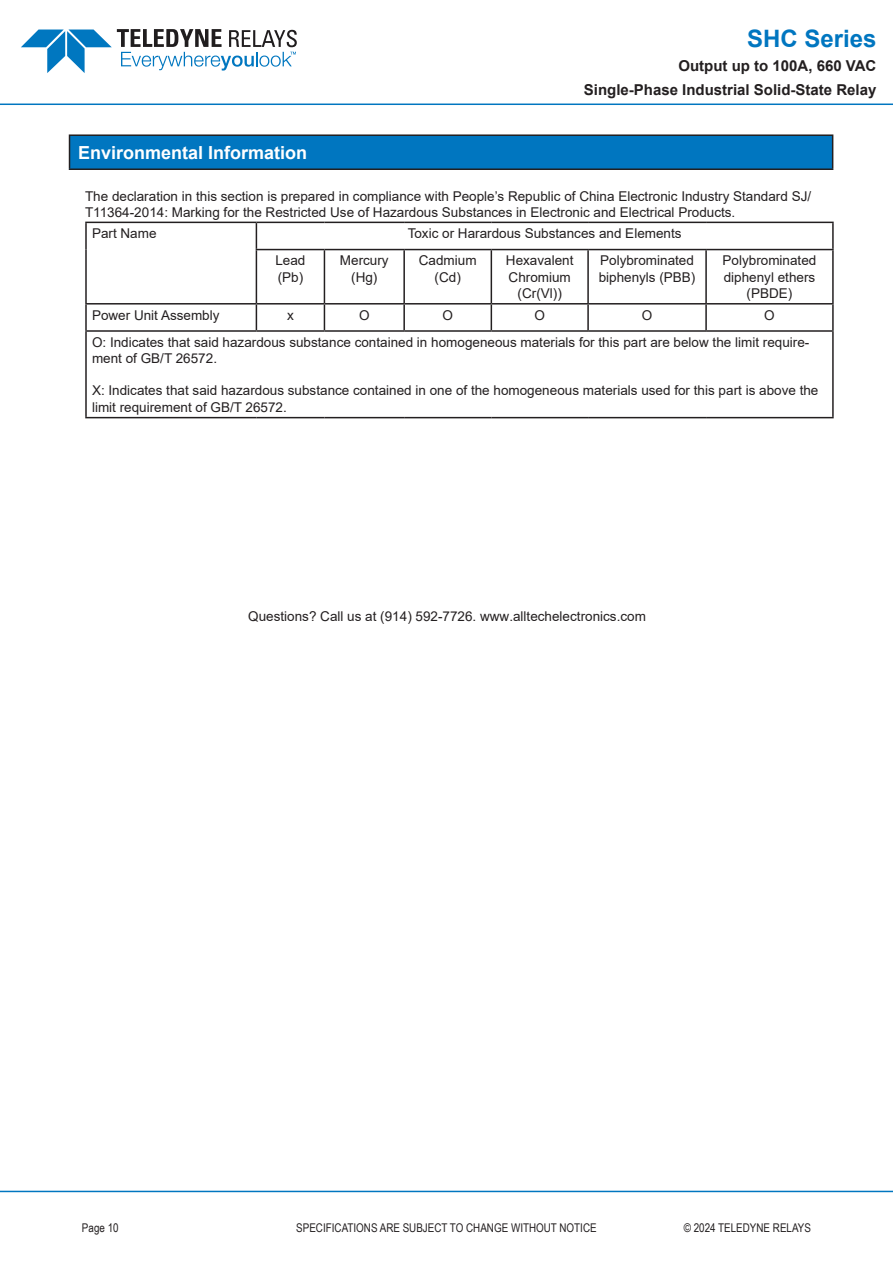
<style>
.page{position:relative;width:893px;height:1263px;background:#fff}
.page>*{position:absolute;margin:0;border:0;box-sizing:border-box;transform-origin:0 0}
.t1{font:700 24px "Arial";color:#0076c0}
.Titolo03{font:700 18px "Arial";color:#fff}
.t2{font:700 15px/24px "Arial";color:#231f20;text-align:right}
.t3{font:13.5px/16.2px "Arial";color:#231f20}
.TestoTabellaSx{font:13.5px "Arial";color:#231f20}
.t4{font:12px "Arial Narrow";color:#231f20}
</style>
<div class="page">
<hr style="left:0;top:104px;width:893px;height:1px;background:#0076c0">
<hr style="left:0;top:1191px;width:893px;height:1px;background:#0076c0">
<svg style="left:21px;top:29px;width:276px;height:44px"></svg>
<hr style="left:85px;top:222px;width:171px;height:1px;background:#231f20">
<hr style="left:85px;top:223px;width:2px;height:27px;background:#231f20">
<hr style="left:256px;top:222px;width:68px;height:1px;background:#231f20">
<svg style="left:256px;top:223px;width:1px;height:26px"></svg>
<hr style="left:324px;top:222px;width:80px;height:1px;background:#231f20">
<hr style="left:404px;top:222px;width:87px;height:1px;background:#231f20">
<hr style="left:491px;top:222px;width:97px;height:1px;background:#231f20">
<hr style="left:588px;top:222px;width:118px;height:1px;background:#231f20">
<hr style="left:706px;top:222px;width:128px;height:1px;background:#231f20">
<hr style="left:832px;top:223px;width:2px;height:26px;background:#231f20">
<hr style="left:85px;top:250px;width:2px;height:53px;background:#231f20">
<hr style="left:256px;top:249px;width:68px;height:1px;background:#231f20">
<hr style="left:256px;top:250px;width:1px;height:53px;background:#231f20">
<hr style="left:324px;top:249px;width:80px;height:1px;background:#231f20">
<hr style="left:324px;top:250px;width:1px;height:53px;background:#231f20">
<hr style="left:404px;top:249px;width:87px;height:1px;background:#231f20">
<hr style="left:403px;top:250px;width:2px;height:53px;background:#231f20">
<hr style="left:491px;top:249px;width:97px;height:1px;background:#231f20">
<hr style="left:491px;top:250px;width:1px;height:53px;background:#231f20">
<hr style="left:588px;top:249px;width:118px;height:1px;background:#231f20">
<hr style="left:587px;top:250px;width:2px;height:53px;background:#231f20">
<hr style="left:706px;top:249px;width:128px;height:1px;background:#231f20">
<hr style="left:705px;top:250px;width:2px;height:53px;background:#231f20">
<hr style="left:832px;top:250px;width:2px;height:53px;background:#231f20">
<hr style="left:85px;top:303px;width:171px;height:2px;background:#231f20">
<hr style="left:85px;top:305px;width:2px;height:25px;background:#231f20">
<hr style="left:256px;top:303px;width:68px;height:2px;background:#231f20">
<svg style="left:256px;top:305px;width:1px;height:25px"></svg>
<hr style="left:324px;top:303px;width:80px;height:2px;background:#231f20">
<svg style="left:324px;top:305px;width:1px;height:25px"></svg>
<hr style="left:404px;top:303px;width:87px;height:2px;background:#231f20">
<hr style="left:403px;top:305px;width:2px;height:25px;background:#231f20">
<hr style="left:491px;top:303px;width:97px;height:2px;background:#231f20">
<svg style="left:491px;top:305px;width:1px;height:25px"></svg>
<hr style="left:588px;top:303px;width:118px;height:2px;background:#231f20">
<hr style="left:587px;top:305px;width:2px;height:25px;background:#231f20">
<hr style="left:706px;top:303px;width:128px;height:2px;background:#231f20">
<hr style="left:705px;top:305px;width:2px;height:25px;background:#231f20">
<hr style="left:832px;top:305px;width:2px;height:25px;background:#231f20">
<hr style="left:85px;top:330px;width:171px;height:2px;background:#231f20">
<hr style="left:85px;top:332px;width:2px;height:85px;background:#231f20">
<hr style="left:256px;top:330px;width:68px;height:2px;background:#231f20">
<hr style="left:324px;top:330px;width:80px;height:2px;background:#231f20">
<hr style="left:404px;top:330px;width:87px;height:2px;background:#231f20">
<hr style="left:491px;top:330px;width:97px;height:2px;background:#231f20">
<hr style="left:588px;top:330px;width:118px;height:2px;background:#231f20">
<hr style="left:706px;top:330px;width:128px;height:2px;background:#231f20">
<hr style="left:832px;top:332px;width:2px;height:85px;background:#231f20">
<hr style="left:85px;top:417px;width:171px;height:1px;background:#231f20">
<hr style="left:256px;top:417px;width:68px;height:1px;background:#231f20">
<hr style="left:324px;top:417px;width:80px;height:1px;background:#231f20">
<hr style="left:404px;top:417px;width:87px;height:1px;background:#231f20">
<hr style="left:491px;top:417px;width:97px;height:1px;background:#231f20">
<hr style="left:588px;top:417px;width:118px;height:1px;background:#231f20">
<hr style="left:706px;top:417px;width:128px;height:1px;background:#231f20">
<div style="left:70px;top:135px;width:763px;height:34px;background:#0076c0"></div>
<hr style="left:69px;top:134px;width:764px;height:2px;background:#231f20">
<hr style="left:69px;top:136px;width:1px;height:32px;background:#231f20">
<hr style="left:832px;top:136px;width:1px;height:32px;background:#231f20">
<hr style="left:69px;top:168px;width:764px;height:2px;background:#231f20">
<p class="Titolo03" style="left:78px;top:140px;width:231px">Environmental Information</p>
<h1 class="t1" style="left:747px;top:21px;width:131px">SHC Series</h1>
<p class="t2" style="left:584px;top:53px;width:294px">Output up to 100A, 660 VAC<br>Single-Phase Industrial Solid-State Relay</p>
<p class="t3" style="left:85px;top:188px;width:728px">The declaration in this section is prepared in compliance with People’s Republic of China Electronic Industry Standard SJ/<br>T11364-2014: Marking for the Restricted Use of Hazardous Substances in Electronic and Electrical Products.</p>
<p class="t3" style="left:92px;top:225px;width:66px">Part Name</p>
<p class="t3" style="left:408px;top:225px;width:275px">Toxic or Harardous Substances and Elements</p>
<p class="t3" style="left:275px;top:252px;width:32px">Lead</p>
<p class="t3" style="left:278px;top:269px;width:27px">(Pb)</p>
<p class="t3" style="left:419px;top:252px;width:59px">Cadmium</p>
<p class="t3" style="left:435px;top:269px;width:28px">(Cd)</p>
<p class="t3" style="left:340px;top:252px;width:50px">Mercury</p>
<p class="t3" style="left:351px;top:269px;width:28px">(Hg)</p>
<p class="t3" style="left:506px;top:252px;width:69px;text-align:center">Hexavalent<br>Chromium (Cr(Vl))</p>
<p class="t3" style="left:599px;top:252px;width:98px">Polybrominated biphenyls (PBB)</p>
<p class="t3" style="left:723px;top:252px;width:95px;text-align:center">Polybrominated diphenyl ethers (PBDE)</p>
<p class="t3" style="left:92px;top:307px;width:129px">Power Unit Assembly</p>
<p class="t3" style="left:287px;top:307px;width:8px">x</p>
<p class="t3" style="left:359px;top:307px;width:12px">O</p>
<p class="t3" style="left:442px;top:307px;width:12px">O</p>
<p class="t3" style="left:534px;top:307px;width:12px">O</p>
<p class="t3" style="left:642px;top:307px;width:12px">O</p>
<p class="t3" style="left:764px;top:307px;width:12px">O</p>
<p class="t3" style="left:92px;top:334px;width:719px">O: Indicates that said hazardous substance contained in homogeneous materials for this part are below the limit require&shy;ment of GB/T 26572.</p>
<p class="t3" style="left:92px;top:382px;width:728px">X: Indicates that said hazardous substance contained in one of the homogeneous materials used for this part is above the limit requirement of GB/T 26572.</p>
<p class="TestoTabellaSx" style="left:248px;top:607px;width:399px">Questions? Call us at (914) 592-7726. www.alltechelectronics.com</p>
<p class="t4" style="left:82px;top:1219px;width:38px">Page 10</p>
<p class="t4" style="left:296px;top:1219px;width:302px">SPECIFICATIONS ARE SUBJECT TO CHANGE WITHOUT NOTICE</p>
<p class="t4" style="left:684px;top:1219px;width:129px">© 2024 TELEDYNE RELAYS</p>
</div>
